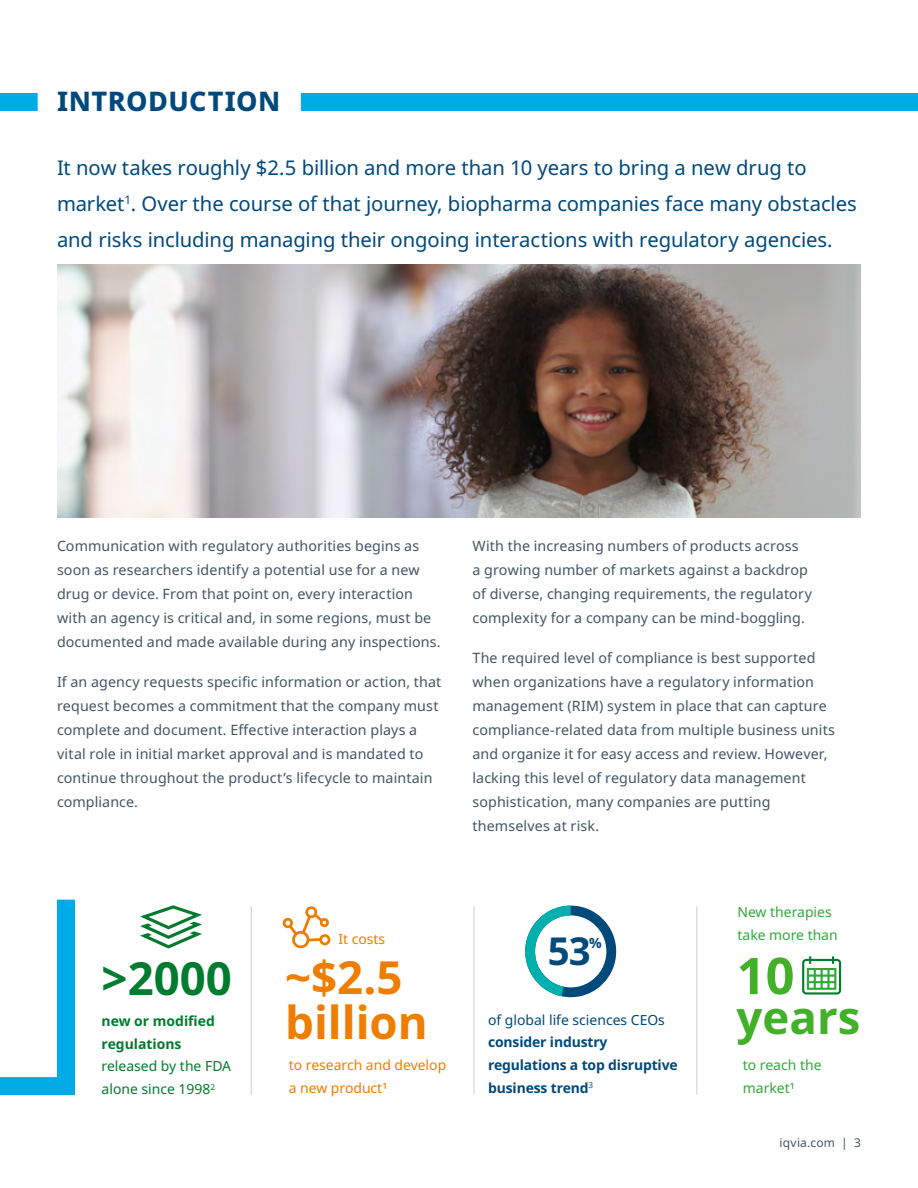
<style>
.page{position:relative;width:918px;height:1188px;background:#fff}
.page>*{position:absolute;margin:0;border:0;box-sizing:border-box;transform-origin:0 0}
.t1{font:700 50.7px "Noto Sans";color:#43b02a}
.t2{font:700 45.6px/45.6px "Noto Sans";color:#ef7d00}
.t3{font:700 45.6px "Noto Sans";color:#43b02a}
.t4{font:700 45.6px "Noto Sans";color:#007b2f}
.t5{font:700 38.4px "Noto Sans";color:#00497b}
.Major_section_headin{font:800 27px "Noto Sans";letter-spacing:.02em;color:#00497c}
.Intro{font:20.25px/36px "Noto Sans";letter-spacing:-.005em;color:#00497c}
.Body_copy_-_Space{font:14.25px/24px "Noto Sans";letter-spacing:.01em;color:#435465}
.t6{font:700 14.1px "Noto Sans";color:#00497b}
.t7{font:700 13.95px/22.8px "Noto Sans";letter-spacing:-.01em;color:#00497b}
.t8{font:13.95px/22.8px "Noto Sans";color:#007b2d}
.t9{font:13.95px/22.8px "Noto Sans";color:#2ea836}
.t10{font:13.95px/22.8px "Noto Sans";color:#ef7d00}
.t11{font:12px "Noto Sans";letter-spacing:.015em;color:#435465}
.s1{font-weight:700}
.s2{font-weight:400}
</style>
<div class="page">
<div style="left:301px;top:93px;width:617px;height:18px;background:#00aae7"></div>
<div style="left:0;top:93px;width:38px;height:18px;background:#00aae7"></div>
<svg style="left:0;top:899px;width:75px;height:197px"></svg>
<img style="left:57px;top:265px;width:804px;height:253px">
<hr style="left:697px;top:906px;width:1px;height:189px;background:#cccbd2">
<hr style="left:474px;top:906px;width:1px;height:189px;background:#cccbd2">
<hr style="left:251px;top:906px;width:1px;height:189px;background:#cccbd2">
<svg style="left:802px;top:956px;width:39px;height:39px"></svg>
<svg style="left:282px;top:906px;width:49px;height:42px"></svg>
<svg style="left:140px;top:905px;width:62px;height:44px"></svg>
<div style="left:525px;top:906px;width:91px;height:91px;border:10px solid #00497b;border-radius:50%"></div>
<svg style="left:525px;top:905px;width:56px;height:93px"></svg>
<p class="Major_section_headin" style="left:57px;top:82px;width:225px">INTRODUCTION</p>
<p class="Intro" style="left:57px;top:150px;width:801px">It now takes roughly $2.5 billion and more than 10 years to bring a new drug to market<sup>1</sup>. Over the course of that journey, biopharma companies face many obstacles and risks including managing their ongoing interactions with regulatory agencies.</p>
<p class="Body_copy_-_Space" style="left:57px;top:534px;width:385px">Communication with regulatory authorities begins as soon as researchers identify a potential use for a new drug or device. From that point on, every interaction with an agency is critical and, in some regions, must be documented and made available during any inspections.</p>
<p class="Body_copy_-_Space" style="left:57px;top:671px;width:386px">If an agency requests specific information or action, that request becomes a commitment that the company must complete and document. Effective interaction plays a vital role in initial market approval and is mandated to continue throughout the product’s lifecycle to maintain compliance.</p>
<p class="Body_copy_-_Space" style="left:472px;top:534px;width:341px">With the increasing numbers of products across<br>a growing number of markets against a backdrop of diverse, changing requirements, the regulatory complexity for a company can be mind-boggling.</p>
<p class="Body_copy_-_Space" style="left:472px;top:647px;width:364px">The required level of compliance is best supported when organizations have a regulatory information management (RIM) system in place that can capture compliance-related data from multiple business units and organize it for easy access and review. However, lacking this level of regulatory data management sophistication, many companies are putting themselves at risk.</p>
<p class="t9" style="left:737px;top:901px;width:102px">New therapies take more than</p>
<p class="t10" style="left:338px;top:928px;width:48px">It costs</p>
<p class="t5" style="left:548px;top:924px;width:45px">53</p>
<p class="t6" style="left:589px;top:933px;width:14px">%</p>
<p class="t2" style="left:285px;top:955px;width:144px">~$2.5 billion</p>
<p class="t1" style="left:737px;top:940px;width:59px">10</p>
<p class="t4" style="left:102px;top:946px;width:132px">&gt;2000</p>
<p class="t8" style="left:102px;top:1010px;width:131px"><span class="s1">new or modified regulations </span>released by the FDA alone since 1998<sup>2</sup></p>
<p class="t7" style="left:488px;top:1008px;width:191px"><span class="s2">of global life sciences CEOs </span>consider industry regulations a top disruptive business trend<sup>3</sup></p>
<p class="t3" style="left:737px;top:985px;width:125px">years</p>
<p class="t10" style="left:289px;top:1054px;width:159px">to research and develop a new product1</p>
<p class="t9" style="left:743px;top:1054px;width:80px">to reach the market1</p>
<p class="t11" style="left:780px;top:1134px;width:83px">iqvia.com | 3</p>
</div>
